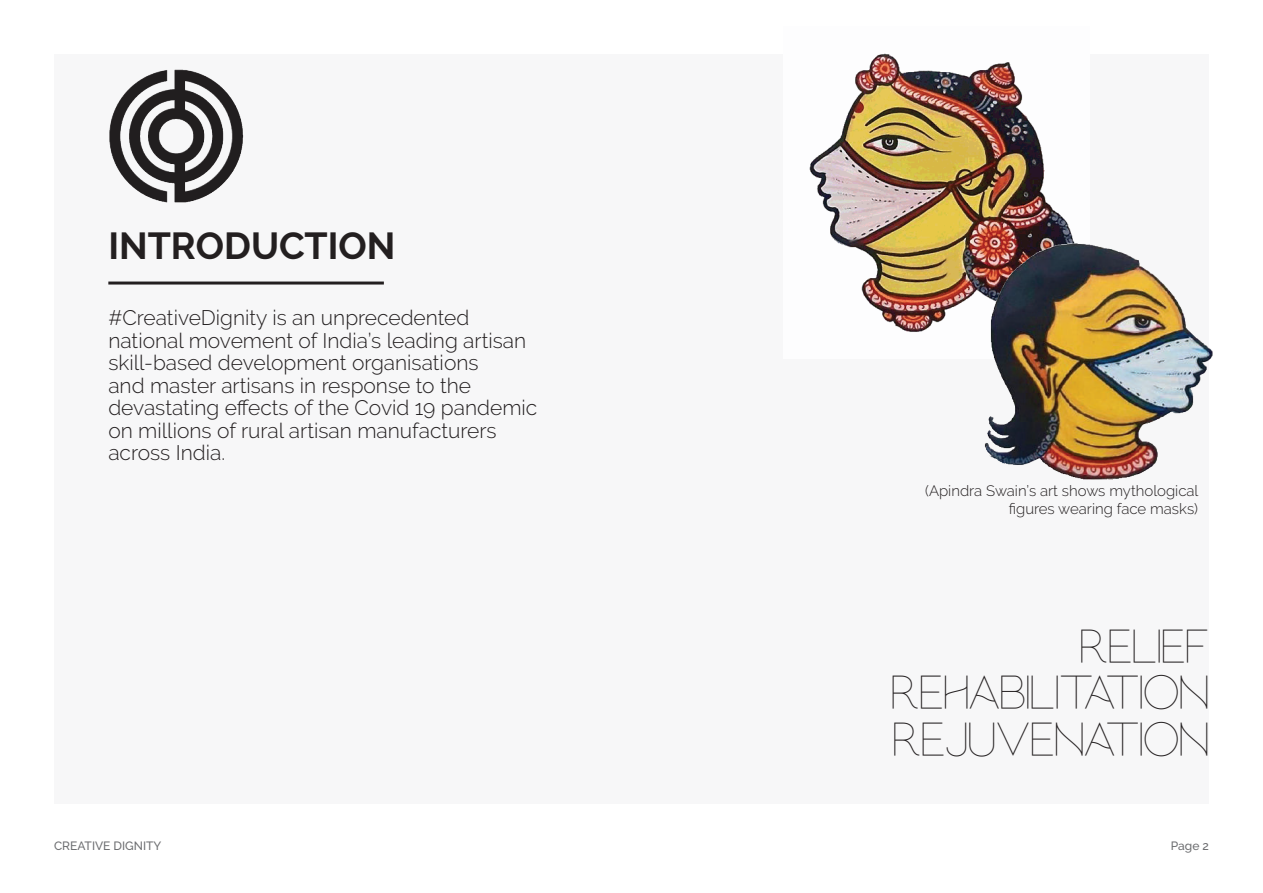
<style>
.page{position:relative;width:1263px;height:893px;background:#fff}
.page>*{position:absolute;margin:0;border:0;box-sizing:border-box;transform-origin:0 0}
.t1{font:700 37.5px "Raleway";color:#231f20}
.t2{font:33px/46.5px "hellogalleriasans";color:#231f20;text-align:justify}
.t3{font:300 21px/22.5px "Raleway";color:#231f20}
.t4{font:300 15px/18px "Raleway";color:#231f20;text-align:right}
.t5{font:500 12px "Raleway";color:#6c6d70}
</style>
<div class="page">
<div style="left:54px;top:54px;width:1155px;height:750px;background:#f7f7f8"></div>
<img style="left:109px;top:69px;width:134px;height:134px">
<img style="left:809px;top:53px;width:240px;height:279px">
<img style="left:968px;top:204px;width:245px;height:276px">
<hr style="left:108px;top:282px;width:276px;height:3px;background:#231f20">
<h1 class="t1" style="left:108px;top:224px;width:289px">INTRODUCTION</h1>
<p class="t3" style="left:108px;top:306px;width:430px">#CreativeDignity is an unprecedented national movement of India’s leading artisan skill-based development organisations<br>and master artisans in response to the devastating effects of the Covid 19 pandemic on millions of rural artisan manufacturers across India.</p>
<p class="t4" style="left:925px;top:481px;width:275px">(Apindra Swain’s art shows mythological figures wearing face masks)</p>
<h2 class="t2" style="left:891px;top:620px;width:319px;text-indent:189px">RELIEF REHABILITATION REJUVENATION</h2>
<p class="t5" style="left:54px;top:839px;width:109px">CREATIVE DIGNITY</p>
<p class="t5" style="left:1171px;top:839px;width:40px">Page 2</p>
</div>
